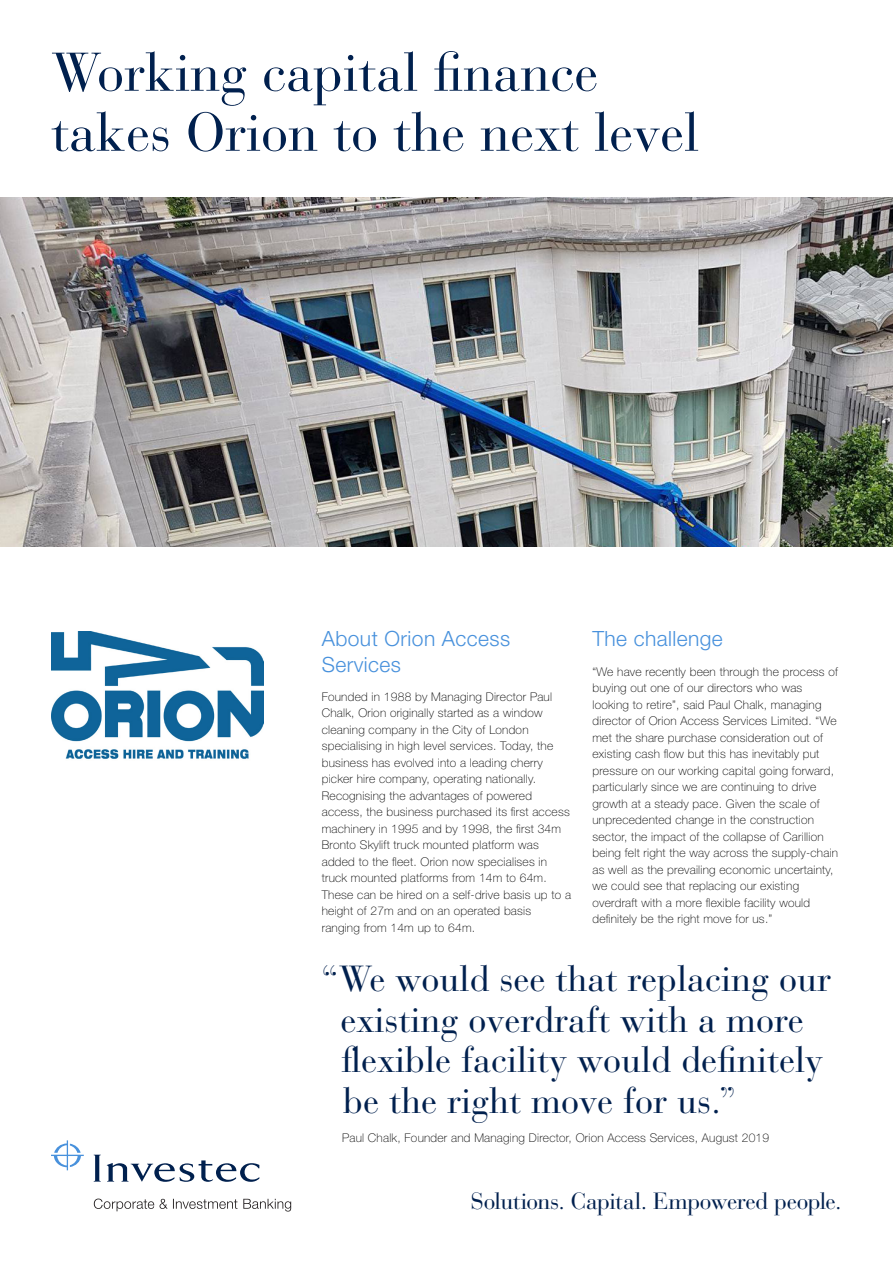
<style>
.page{position:relative;width:893px;height:1263px;background:#fff}
.page>*{position:absolute;margin:0;border:0;box-sizing:border-box;transform-origin:0 0}
.Main_Heading_Page_1{font:54px "Bauer Bodoni Std";color:#00204e}
.Quote_Copy{font:36px/40.5px "Bauer Bodoni Std";color:#00204e}
.t1{font:23.25px "Bauer Bodoni Std";letter-spacing:-.02em;color:#00204e}
.Body_Heading{font:300 21px/25.2px "Helvetica Neue LT Std";letter-spacing:.02em;color:#4891dc}
.Body_Copy{font:100 12px/16.5px "Helvetica Neue LT Std";letter-spacing:.02em;color:#000}
</style>
<div class="page">
<svg style="left:51px;top:1140px;width:33px;height:30px"></svg>
<svg style="left:94px;top:1155px;width:165px;height:27px"></svg>
<svg style="left:94px;top:1198px;width:197px;height:13px"></svg>
<img style="left:0;top:198px;width:893px;height:348px">
<img style="left:52px;top:631px;width:211px;height:128px">
<p class="Main_Heading_Page_1" style="left:51px;top:40px;width:549px">Working capital finance</p>
<p class="Main_Heading_Page_1" style="left:51px;top:100px;width:649px">takes Orion to the next level</p>
<p class="Body_Heading" style="left:322px;top:626px;width:190px">About Orion Access<br>Services</p>
<p class="Body_Copy" style="left:322px;top:688px;width:251px">Founded in 1988 by Managing Director Paul Chalk, Orion originally started as a window cleaning company in the City of London specialising in high level services. Today, the business has evolved into a leading cherry picker hire company, operating nationally.<br>Recognising the advantages of powered access, the business purchased its first access machinery in 1995 and by 1998, the first 34m Bronto Skylift truck mounted platform was added to the fleet. Orion now specialises in truck mounted platforms from 14m to 64m.<br>These can be hired on a self-drive basis up to a height of 27m and on an operated basis ranging from 14m up to 64m.</p>
<p class="Body_Heading" style="left:592px;top:626px;width:132px">The challenge</p>
<p class="Body_Copy" style="left:592px;top:663px;width:247px">“We have recently been through the process of buying out one of our directors who was looking to retire”, said Paul Chalk, managing director of Orion Access Services Limited. “We met the share purchase consideration out of existing cash flow but this has inevitably put pressure on our working capital going forward, particularly since we are continuing to drive growth at a steady pace. Given the scale of unprecedented change in the construction sector, the impact of the collapse of Carillion being felt right the way across the supply-chain as well as the prevailing economic uncertainty, we could see that replacing our existing overdraft with a more flexible facility would definitely be the right move for us.”</p>
<p class="Quote_Copy" style="left:340px;top:959px;width:492px;text-indent:-20px">“We would see that replacing our existing overdraft with a more flexible facility would definitely be the right move for us.”</p>
<p class="Body_Copy" style="left:342px;top:1129px;width:429px">Paul Chalk, Founder and Managing Director, Orion Access Services, August 2019</p>
<p class="t1" style="left:471px;top:1187px;width:372px">Solutions. Capital. Empowered people.</p>
</div>
